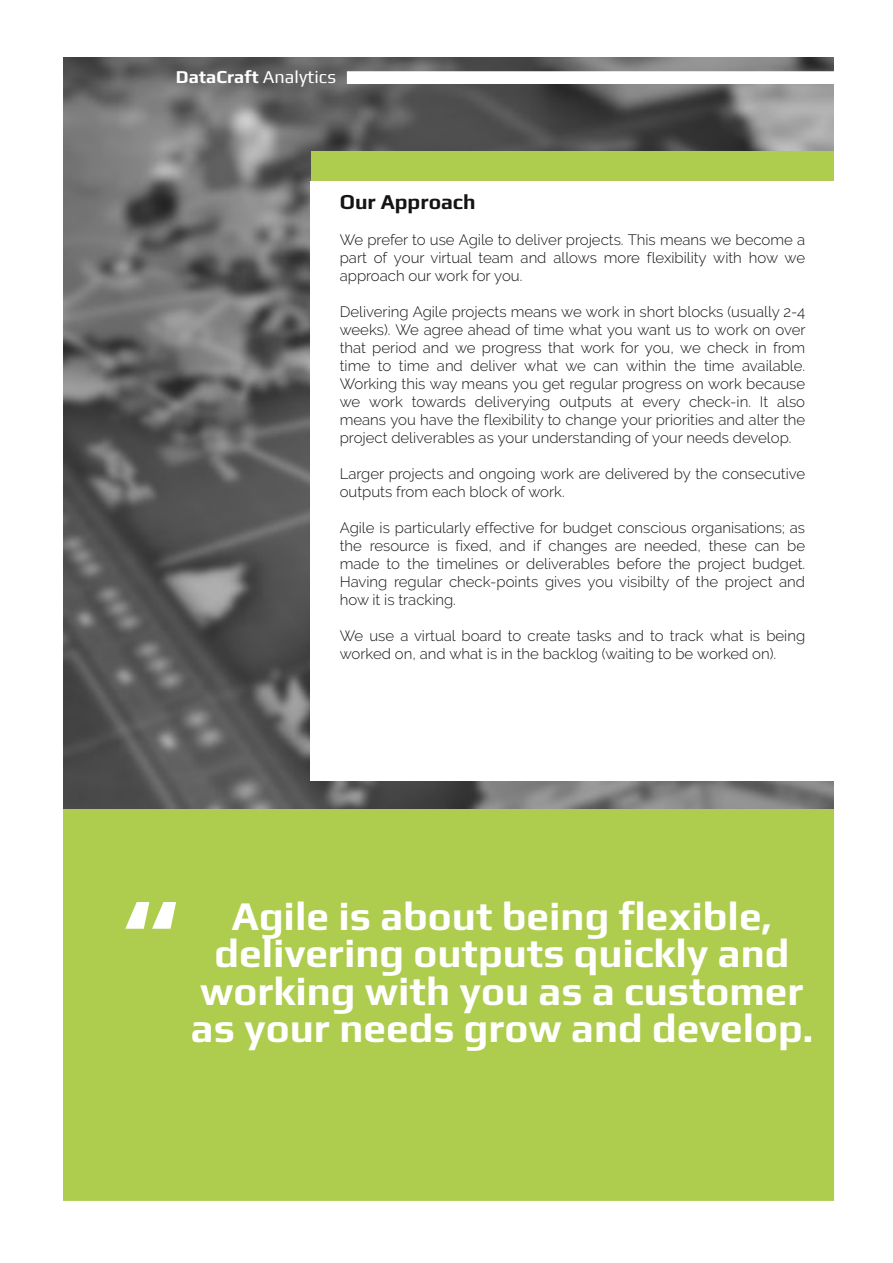
<style>
.page{position:relative;width:893px;height:1263px;background:#fff}
.page>*{position:absolute;margin:0;border:0;box-sizing:border-box;transform-origin:0 0}
.t1{font:700 121.5px "Play";color:#fff}
.t2{font:700 40.5px/37.5px "Play";color:#fff;text-align:center}
.t3{font:700 21px "Play";color:#161413}
.t4{font:700 18px "Play";color:#fff}
.t5{font:300 15px/18px "Raleway";color:#161413;text-align:justify}
.s1{font-weight:400}
</style>
<div class="page">
<img style="left:64px;top:58px;width:769px;height:751px">
<div style="left:310px;top:181px;width:526px;height:599px;background:#fff"></div>
<div style="left:64px;top:810px;width:769px;height:390px;background:#aecc4d"></div>
<div style="left:63px;top:809px;width:771px;height:392px;border:2px solid #aecc4d"></div>
<div style="left:310px;top:152px;width:523px;height:29px;background:#aecc4d"></div>
<div style="left:348px;top:72px;width:485px;height:11px;background:#fff"></div>
<div style="left:347px;top:71px;width:487px;height:13px;border:2px solid #fff"></div>
<p class="t4" style="left:176px;top:66px;width:162px">DataCraft <span class="s1">Analytics</span></p>
<h3 class="t3" style="left:340px;top:189px;width:137px">Our Approach</h3>
<p class="t5" style="left:340px;top:231px;width:467px">We prefer to use Agile to deliver projects. This means we become a part of your virtual team and allows more flexibility with how we approach our work for you.</p>
<p class="t5" style="left:340px;top:303px;width:467px">Delivering Agile projects means we work in short blocks (usually 2-4 weeks). We agree ahead of time what you want us to work on over that period and we progress that work for you, we check in from time to time and deliver what we can within the time available.<br>Working this way means you get regular progress on work because we work towards deliverying outputs at every check-in. It also means you have the flexibility to change your priorities and alter the project deliverables as your understanding of your needs develop.</p>
<p class="t5" style="left:340px;top:465px;width:467px">Larger projects and ongoing work are delivered by the consecutive outputs from each block of work.</p>
<p class="t5" style="left:340px;top:519px;width:467px">Agile is particularly effective for budget conscious organisations; as the resource is fixed, and if changes are needed, these can be made to the timelines or deliverables before the project budget.<br>Having regular check-points gives you visibilty of the project and how it is tracking.</p>
<p class="t5" style="left:340px;top:627px;width:467px">We use a virtual board to create tasks and to track what is being worked on, and what is in the backlog (waiting to be worked on).</p>
<h1 class="t1" style="left:122px;top:867px;width:59px">“</h1>
<h2 class="t2" style="left:191px;top:896px;width:624px">Agile is about being flexible, delivering outputs quickly and working with you as a customer as your needs grow and develop.</h2>
</div>
